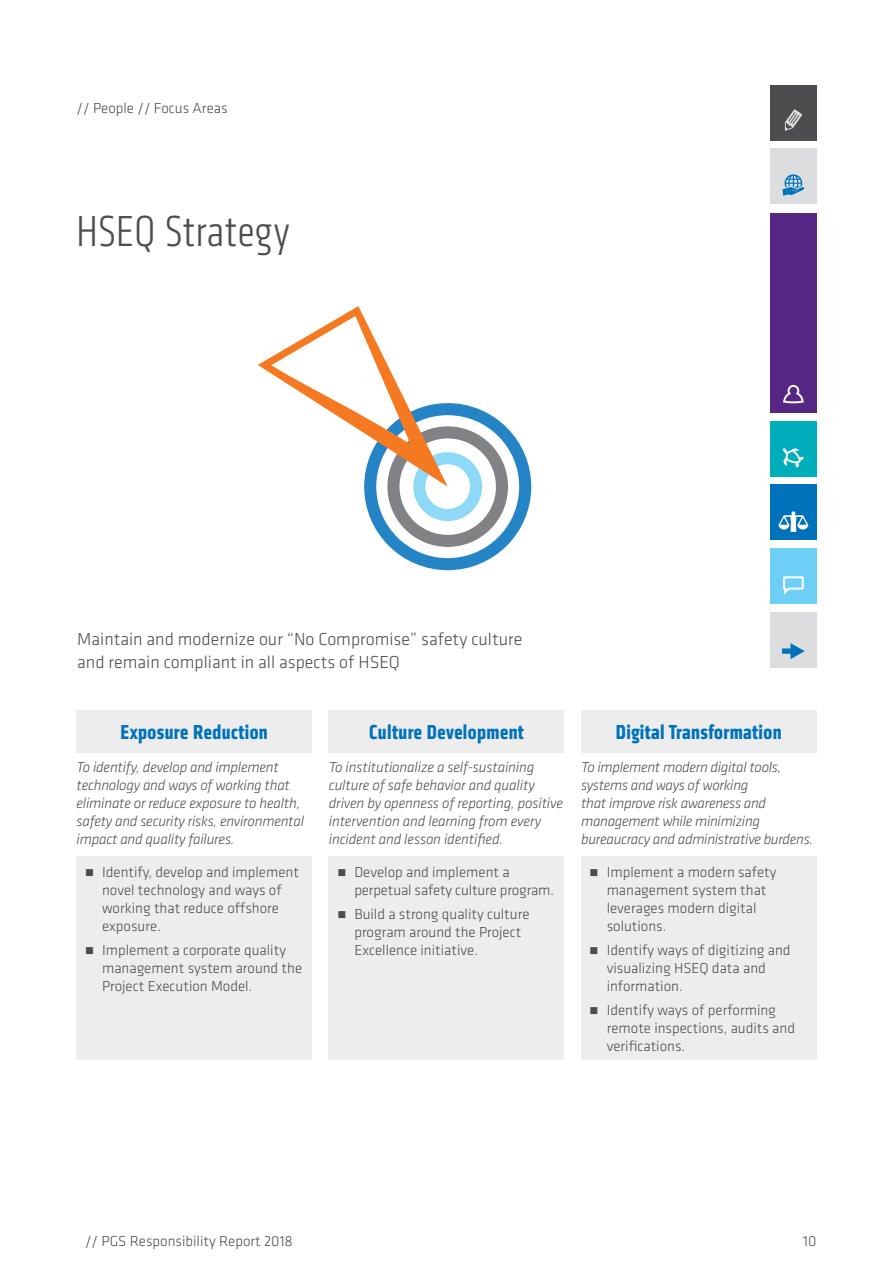
<style>
.page{position:relative;width:893px;height:1263px;background:#fff}
.page>*{position:absolute;margin:0;border:0;box-sizing:border-box;transform-origin:0 0}
.t1{font:300 condensed 45px "Klavika";letter-spacing:.02em;color:#4d4d4f}
.t2{font:700 condensed 21px "Klavika";letter-spacing:.02em;color:#0072bc}
.t3{font:300 18px/22.5px "Klavika";color:#4d4d4f}
.t4{font:300 15px/18px "Klavika";color:#4d4d4f}
.t5{font:italic 300 15px/18px "Klavika";letter-spacing:-.015em;color:#4d4d4f}
</style>
<div class="page">
<div style="left:364px;top:403px;width:167px;height:167px;border:12px solid #2484c6;border-radius:50%"></div>
<div style="left:387px;top:426px;width:121px;height:121px;border:12px solid #808285;border-radius:50%"></div>
<div style="left:413px;top:452px;width:69px;height:69px;border:12px solid #8ed8f8;border-radius:50%"></div>
<svg style="left:258px;top:306px;width:190px;height:181px"></svg>
<div style="left:77px;top:710px;width:235px;height:43px;background:#ededee"></div>
<div style="left:329px;top:710px;width:235px;height:43px;background:#ededee"></div>
<div style="left:581px;top:710px;width:235px;height:43px;background:#ededee"></div>
<div style="left:77px;top:857px;width:235px;height:203px;background:#ededee"></div>
<div style="left:329px;top:857px;width:235px;height:203px;background:#ededee"></div>
<div style="left:581px;top:857px;width:235px;height:203px;background:#ededee"></div>
<div style="left:770px;top:549px;width:46px;height:55px;background:#6dcff6"></div>
<svg style="left:783px;top:576px;width:21px;height:19px"></svg>
<div style="left:770px;top:612px;width:46px;height:56px;background:#dcddde"></div>
<svg style="left:782px;top:643px;width:23px;height:16px"></svg>
<div style="left:770px;top:213px;width:46px;height:199px;background:#552684"></div>
<div style="left:770px;top:421px;width:46px;height:55px;background:#00adbb"></div>
<div style="left:770px;top:485px;width:46px;height:55px;background:#0072bc"></div>
<svg style="left:783px;top:448px;width:21px;height:20px"></svg>
<svg style="left:783px;top:385px;width:21px;height:18px"></svg>
<svg style="left:778px;top:511px;width:30px;height:21px"></svg>
<div style="left:770px;top:149px;width:46px;height:55px;background:#dcddde"></div>
<svg style="left:782px;top:174px;width:22px;height:22px"></svg>
<div style="left:770px;top:85px;width:46px;height:55px;background:#4d4d4f"></div>
<svg style="left:785px;top:109px;width:17px;height:22px"></svg>
<p class="t4" style="left:77px;top:100px;width:152px">// People // Focus Areas</p>
<h1 class="t1" style="left:77px;top:207px;width:215px">HSEQ Strategy</h1>
<p class="t3" style="left:77px;top:628px;width:447px">Maintain and modernize our “No Compromise” safety culture and remain compliant in all aspects of HSEQ</p>
<h2 class="t2" style="left:121px;top:719px;width:149px">Exposure Reduction</h2>
<h2 class="t2" style="left:369px;top:719px;width:156px">Culture Development</h2>
<h2 class="t2" style="left:616px;top:719px;width:167px">Digital Transformation</h2>
<p class="t5" style="left:77px;top:759px;width:229px">To identify, develop and implement technology and ways of working that eliminate or reduce exposure to health, safety and security risks, environmental impact and quality failures.</p>
<p class="t5" style="left:329px;top:759px;width:236px">To institutionalize a self-sustaining culture of safe behavior and quality driven by openness of reporting, positive intervention and learning from every incident and lesson identified.</p>
<p class="t5" style="left:581px;top:759px;width:233px">To implement modern digital tools, systems and ways of working<br>that improve risk awareness and management while minimizing bureaucracy and administrative burdens.</p>
<p class="t4" style="left:102px;top:863px;width:198px">Identify, develop and implement novel technology and ways of working that reduce offshore exposure.</p>
<p class="t4" style="left:102px;top:941px;width:202px">Implement a corporate quality management system around the<br>Project Execution Model.</p>
<p class="t4" style="left:354px;top:863px;width:201px">Develop and implement a perpetual safety culture program.</p>
<p class="t4" style="left:354px;top:905px;width:177px">Build a strong quality culture program around the Project<br>Excellence initiative.</p>
<p class="t4" style="left:607px;top:863px;width:171px">Implement a modern safety management system that leverages modern digital solutions.</p>
<p class="t4" style="left:607px;top:941px;width:185px">Identify ways of digitizing and visualizing HSEQ data and information.</p>
<p class="t4" style="left:607px;top:1002px;width:190px">Identify ways of performing remote inspections, audits and verifications.</p>
<p class="t4" style="left:85px;top:1232px;width:209px">// PGS Responsibility Report 2018</p>
<p class="t4" style="left:803px;top:1232px;width:15px">10</p>
</div>
